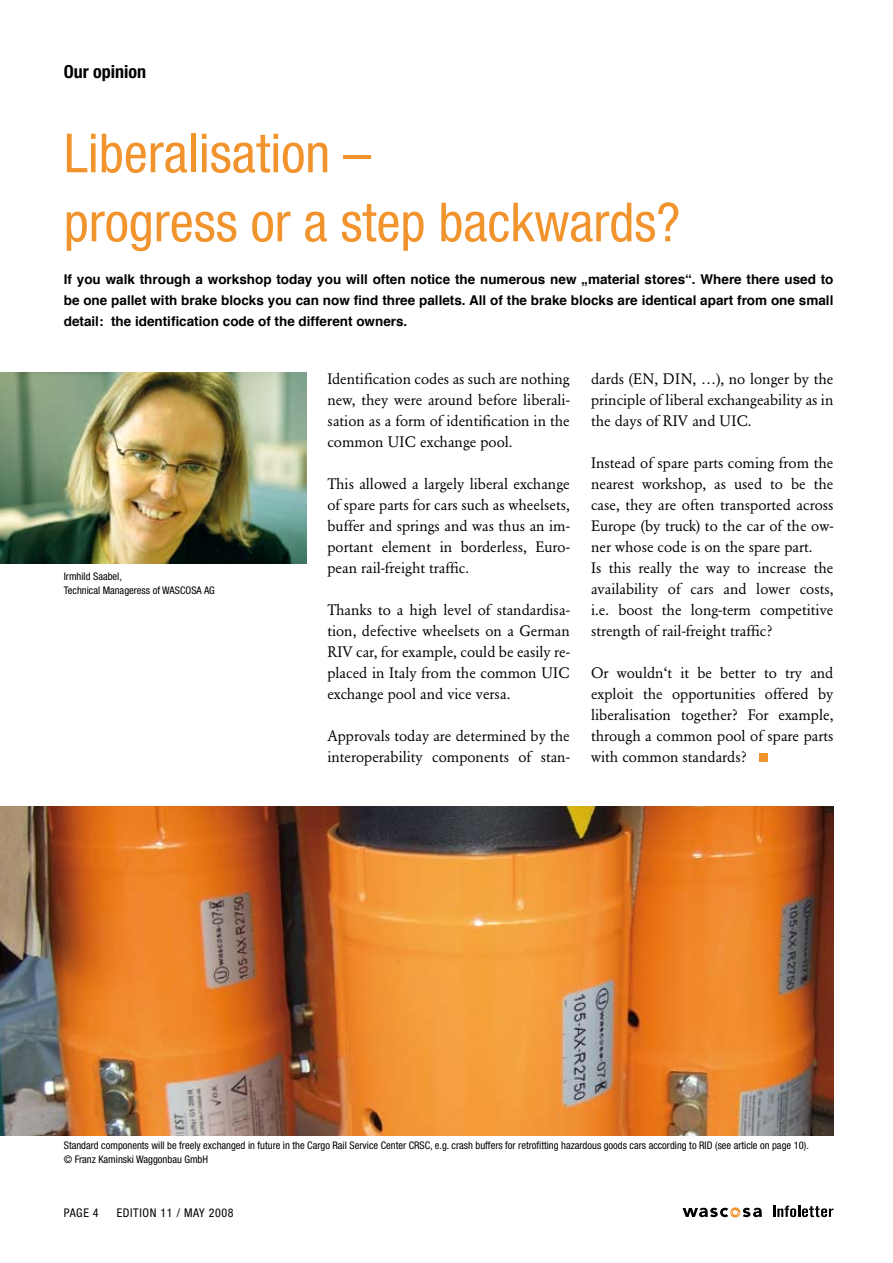
<style>
.page{position:relative;width:893px;height:1263px;background:#fff}
.page>*{position:absolute;margin:0;border:0;box-sizing:border-box;transform-origin:0 0}
.t1{font:condensed 54px/69px "Helvetica Neue";color:#f2942e}
.t2{font:700 condensed 18px "Helvetica Neue";color:#000}
.t3{font:15px/21px "Garamond BE";color:#000;text-align:justify}
.t4{font:700 13.5px/21px "Helvetica";color:#000;text-align:justify}
.t5{font:condensed 12px "Helvetica Neue";letter-spacing:.05em;color:#000}
.t6{font:condensed 10.5px/13.5px "Helvetica Neue";color:#000}
</style>
<div class="page">
<svg style="left:773px;top:1205px;width:60px;height:12px"></svg>
<svg style="left:682px;top:1208px;width:80px;height:9px"></svg>
<div style="left:759px;top:753px;width:8px;height:9px;background:#f2942e"></div>
<img style="left:0;top:372px;width:306px;height:192px">
<img style="left:0;top:807px;width:833px;height:328px">
<p class="t2" style="left:64px;top:60px;width:84px">Our opinion</p>
<h1 class="t1" style="left:64px;top:118px;width:618px">Liberalisation –<br>progress or a step backwards?</h1>
<p class="t4" style="left:64px;top:268px;width:771px">If you walk through a workshop today you will often notice the numerous new „material stores“. Where there used to be one pallet with brake blocks you can now find three pallets. All of the brake blocks are identical apart from one small detail: the identification code of the different owners.</p>
<p class="t6" style="left:64px;top:569px;width:153px">Irmhild Saabel,<br>Technical Manageress of WASCOSA AG</p>
<p class="t3" style="left:327px;top:368px;width:244px">Identification codes as such are nothing new, they were around before liberali&shy;sation as a form of identification in the common UIC exchange pool.</p>
<p class="t3" style="left:327px;top:473px;width:244px">This allowed a largely liberal exchange of spare parts for cars such as wheelsets, buffer and springs and was thus an im&shy;portant element in borderless, Euro&shy;pean rail-freight traffic.</p>
<p class="t3" style="left:327px;top:599px;width:244px">Thanks to a high level of standardisa&shy;tion, defective wheelsets on a German RIV car, for example, could be easily re&shy;placed in Italy from the common UIC exchange pool and vice versa.</p>
<p class="t3" style="left:327px;top:725px;width:244px">Approvals today are determined by the interoperability components of stan-</p>
<p class="t3" style="left:591px;top:368px;width:244px">dards (EN, DIN, …), no longer by the principle of liberal exchangeability as in the days of RIV and UIC.</p>
<p class="t3" style="left:591px;top:452px;width:244px;text-align:left">Instead of spare parts coming from the nearest workshop, as used to be the case, they are often transported across Europe (by truck) to the car of the ow&shy;ner whose code is on the spare part.<br>Is this really the way to increase the availability of cars and lower costs, i.e. boost the long-term competitive strength of rail-freight traffic?</p>
<p class="t3" style="left:591px;top:662px;width:244px">Or wouldn‘t it be better to try and exploit the opportunities offered by liberalisation together? For example, through a common pool of spare parts with common standards?</p>
<p class="t6" style="left:64px;top:1138px;width:747px">Standard components will be freely exchanged in future in the Cargo Rail Service Center CRSC, e.g. crash buffers for retrofitting hazardous goods cars according to RID (see article on page 10). © Franz Kaminski Waggonbau GmbH</p>
<p class="t5" style="left:64px;top:1206px;width:36px">PAGE 4</p>
<p class="t5" style="left:117px;top:1206px;width:118px">EDITION 11 / MAY 2008</p>
</div>
